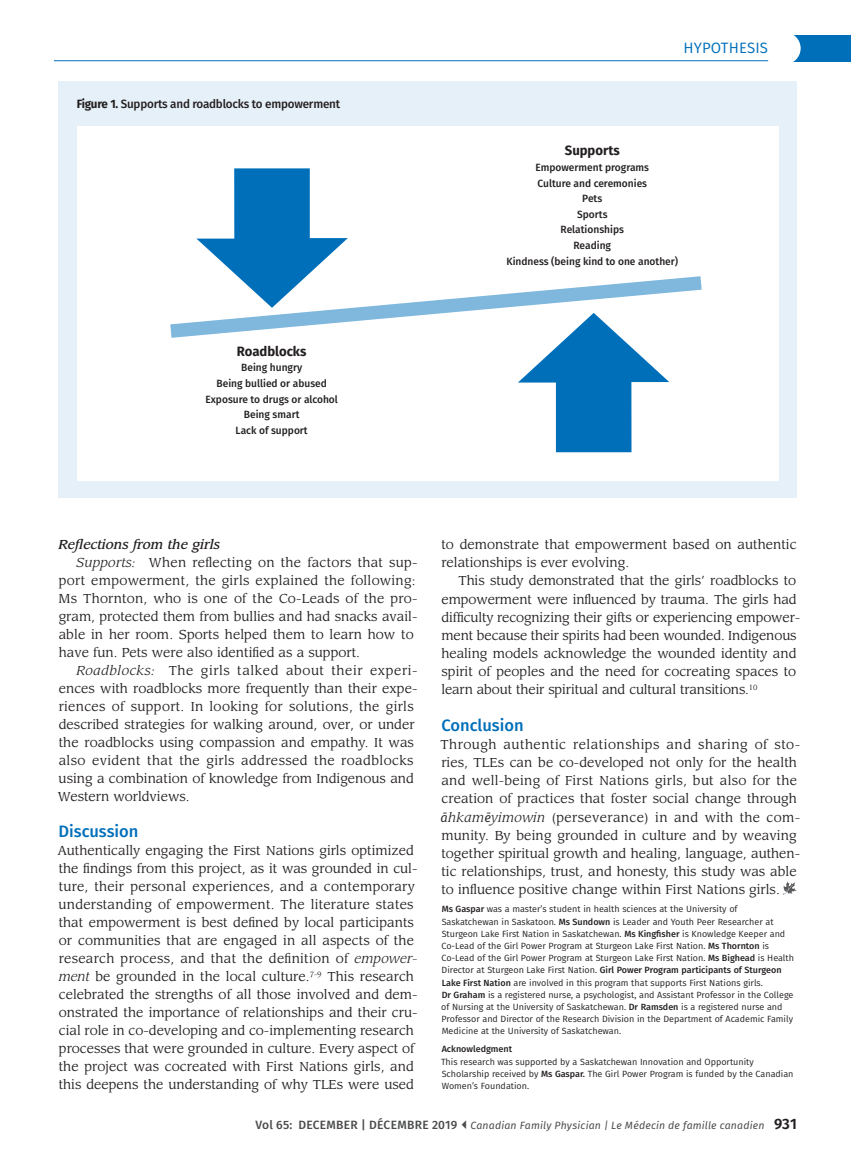
<style>
.page{position:relative;width:851px;height:1161px;background:#fff}
.page>*{position:absolute;margin:0;border:0;box-sizing:border-box;transform-origin:0 0}
.Level3Head{font:500 16.5px "Fira Sans";color:#006fba}
.t1{font:15px "Fira Sans";letter-spacing:.01em;color:#006fba}
.t2{font:700 13.5px "Fira Sans";color:#231f20}
.Paragraph{font:12.75px/18px "Leawood Std";color:#231f20}
.ParagraphIndent{font:12.75px/18px "Leawood Std";color:#231f20}
.Level4Head{font:italic 500 12.75px "Leawood Std";color:#231f20}
.t3{font:500 12px "Fira Sans";letter-spacing:-.015em;color:#231f20}
.t4{font:500 10.5px/15.6px "Fira Sans";color:#231f20;text-align:center}
.t5{font:italic 10.5px "Fira Sans";letter-spacing:.015em;color:#4b4c4d}
.AuthorBio{font:9px/12.1px "Fira Sans";color:#231f20}
.Acknowledge{font:9px/12.1px "Fira Sans";color:#231f20}
.SmallHead{font:500 9px "Fira Sans";color:#231f20}
.s1{font-weight:700}
.s2{font-style:italic}
.s3{font-family:"Fira Sans";font-style:italic}
.s4{font-weight:500}
.s5{font-weight:500;font-style:normal;font-size:12px}
.s6{font-weight:600;font-style:normal;font-size:15px;color:#231f20}
</style>
<div class="page">
<div style="left:793px;top:35px;width:57px;height:27px;background:#006fba"></div>
<div style="left:768px;top:32px;width:32px;height:32px;background:#fff;border-radius:50%"></div>
<hr style="left:54px;top:60px;width:714px;height:1px;background:#006fba">
<svg style="left:783px;top:881px;width:14px;height:14px"></svg>
<div style="left:58px;top:81px;width:739px;height:416px;background:#e6f0f8"></div>
<div style="left:77px;top:126px;width:702px;height:355px;background:#fff"></div>
<svg style="left:170px;top:168px;width:531px;height:284px"></svg>
<p class="t3" style="left:77px;top:94px;width:265px"><span class="s1">Figure 1.</span> Supports and roadblocks to empowerment</p>
<p class="t2" style="left:237px;top:340px;width:71px">Roadblocks</p>
<p class="t4" style="left:205px;top:359px;width:134px">Being hungry<br>Being bullied or abused<br>Exposure to drugs or alcohol<br>Being smart<br>Lack of support</p>
<p class="t1" style="left:683px;top:36px;width:86px">HYPOTHESIS</p>
<p class="t2" style="left:565px;top:139px;width:56px">Supports</p>
<p class="t4" style="left:506px;top:159px;width:173px">Empowerment programs<br>Culture and ceremonies<br>Pets<br>Sports<br>Relationships<br>Reading<br>Kindness (being kind to one another)</p>
<p class="Level4Head" style="left:58px;top:537px;width:163px">Reflections from the girls</p>
<p class="ParagraphIndent" style="left:59px;top:554px;width:360px;text-indent:18px"><span class="s2">Supports:</span> When reflecting on the factors that sup&shy;port empowerment, the girls explained the following:<br>Ms Thornton, who is one of the Co-Leads of the pro&shy;gram, protected them from bullies and had snacks avail&shy;able in her room. Sports helped them to learn how to have fun. Pets were also identified as a support.</p>
<p class="ParagraphIndent" style="left:58px;top:662px;width:361px;text-indent:18px"><span class="s2">Roadblocks:</span> The girls talked about their experi&shy;ences with roadblocks more frequently than their expe&shy;riences of support. In looking for solutions, the girls described strategies for walking around, over, or under the roadblocks using compassion and empathy. It was also evident that the girls addressed the roadblocks using a combination of knowledge from Indigenous and Western worldviews.</p>
<p class="Level3Head" style="left:58px;top:818px;width:81px">Discussion</p>
<p class="Paragraph" style="left:57px;top:842px;width:361px">Authentically engaging the First Nations girls optimized the findings from this project, as it was grounded in cul&shy;ture, their personal experiences, and a contemporary understanding of empowerment. The literature states that empowerment is best defined by local participants or communities that are engaged in all aspects of the research process, and that the definition of <span class="s2">empower&shy;ment</span> be grounded in the local culture.<sup>7-9</sup> This research celebrated the strengths of all those involved and dem&shy;onstrated the importance of relationships and their cru&shy;cial role in co-developing and co-implementing research processes that were grounded in culture. Every aspect of the project was cocreated with First Nations girls, and this deepens the understanding of why TLEs were used</p>
<p class="Paragraph" style="left:441px;top:536px;width:357px">to demonstrate that empowerment based on authentic relationships is ever evolving.</p>
<p class="ParagraphIndent" style="left:441px;top:572px;width:360px;text-indent:17px">This study demonstrated that the girls’ roadblocks to empowerment were influenced by trauma. The girls had difficulty recognizing their gifts or experiencing empower&shy;ment because their spirits had been wounded. Indigenous healing models acknowledge the wounded identity and spirit of peoples and the need for cocreating spaces to learn about their spiritual and cultural transitions.<sup>10</sup></p>
<p class="Level3Head" style="left:441px;top:712px;width:84px">Conclusion</p>
<p class="Paragraph" style="left:440px;top:735px;width:361px">Through authentic relationships and sharing of sto&shy;ries, TLEs can be co-developed not only for the health and well-being of First Nations girls, but also for the creation of practices that foster social change through <span class="s3">ā</span><span class="s2">hkam</span><span class="s3">ē</span><span class="s2">yimowin</span> (perseverance) in and with the com&shy;munity. By being grounded in culture and by weaving together spiritual growth and healing, language, authen&shy;tic relationships, trust, and honesty, this study was able to influence positive change within First Nations girls.</p>
<p class="AuthorBio" style="left:441px;top:903px;width:354px"><span class="s4">Ms Gaspar</span> was a master’s student in health sciences at the University of Saskatchewan in Saskatoon. <span class="s4">Ms Sundown</span> is Leader and Youth Peer Researcher at Sturgeon Lake First Nation in Saskatchewan. <span class="s4">Ms Kingfisher</span> is Knowledge Keeper and Co-Lead of the Girl Power Program at Sturgeon Lake First Nation. <span class="s4">Ms Thornton</span> is Co-Lead of the Girl Power Program at Sturgeon Lake First Nation. <span class="s4">Ms Bighead</span> is Health Director at Sturgeon Lake First Nation. <span class="s4">Girl Power Program participants of Sturgeon Lake First Nation</span> are involved in this program that supports First Nations girls.<br><span class="s4">Dr Graham</span> is a registered nurse, a psychologist, and Assistant Professor in the College of Nursing at the University of Saskatchewan. <span class="s4">Dr Ramsden</span> is a registered nurse and Professor and Director of the Research Division in the Department of Academic Family Medicine at the University of Saskatchewan.</p>
<p class="SmallHead" style="left:441px;top:1042px;width:72px">Acknowledgment</p>
<p class="Acknowledge" style="left:441px;top:1055px;width:354px">This research was supported by a Saskatchewan Innovation and Opportunity<br>Scholarship received by <span class="s4">Ms Gaspar.</span> The Girl Power Program is funded by the Canadian<br>Women’s Foundation.</p>
<p class="t5" style="left:255px;top:1117px;width:543px"><span class="s5">Vol 65: DECEMBER | DÉCEMBRE 2019</span> Canadian Family Physician | Le Médecin de famille canadien <span class="s6">931</span></p>
</div>
